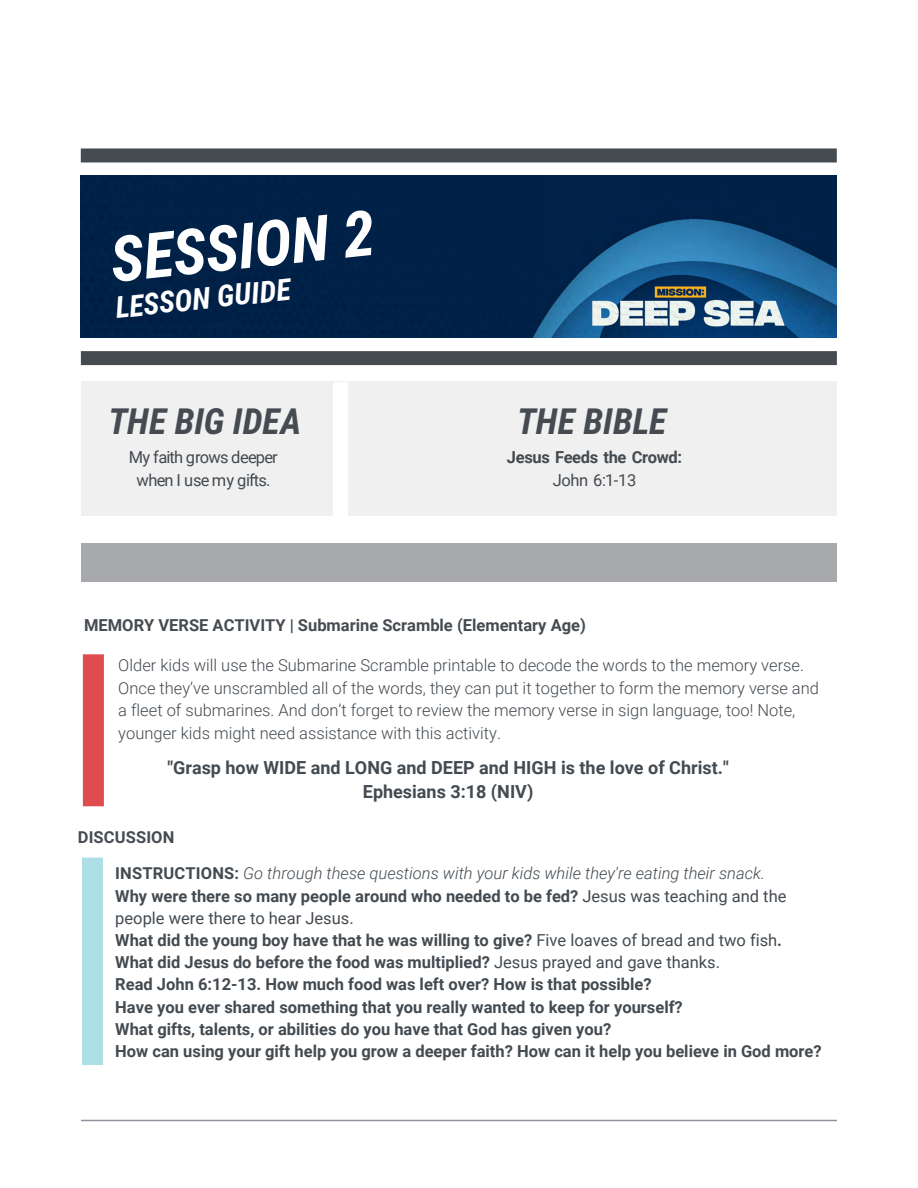
<style>
.page{position:relative;width:918px;height:1188px;background:#fff}
.page>*{position:absolute;margin:0;border:0;box-sizing:border-box;transform-origin:0 0}
.t1{font:italic 700 63px "Roboto Condensed";color:#fff}
.t2{font:italic 700 36px "Roboto Condensed";color:#454b51}
.t3{font:italic 700 30px "Roboto Condensed";color:#fff}
.t4{font:700 18px/24.6px "Roboto";color:#434a50;text-align:center}
.t5{font:700 16.5px/22.2px "Roboto";color:#434a50}
.t6{font:300 16.5px/22.5px "Roboto";color:#434a50}
.t7{font:700 16.5px "Roboto";color:#454b51}
.t8{font:16.5px/22.5px "Roboto";letter-spacing:-.045em;color:#434a50;text-align:center}
.t9{font:700 16.5px "Roboto";letter-spacing:-.025em;color:#434a50}
.t10{font:700 16.5px "Roboto";letter-spacing:.005em;color:#454b51}
.s1{font-style:inherit}
.s2{font-weight:300;font-style:italic}
.s3{font-weight:400}
</style>
<div class="page">
<div style="left:81px;top:148px;width:756px;height:14px;background:#454b51"></div>
<img style="left:81px;top:176px;width:756px;height:162px">
<div style="left:81px;top:351px;width:756px;height:14px;background:#454b51"></div>
<hr style="left:81px;top:1120px;width:756px;height:1px;background:#8d949e">
<div style="left:81px;top:381px;width:756px;height:135px;background:#f0f0f0"></div>
<div style="left:333px;top:382px;width:15px;height:134px;background:#fff"></div>
<div style="left:81px;top:543px;width:756px;height:39px;background:#a7a9ac"></div>
<svg style="left:82px;top:654px;width:22px;height:152px;background:#e15358"></svg>
<div style="left:82px;top:858px;width:21px;height:207px;background:#addfe7"></div>
<h1 class="t1" style="left:106px;top:216px;width:267px;rotate:-6deg">SESSION 2</h1>
<h3 class="t3" style="left:113px;top:286px;width:177px;rotate:-6deg">LESSON GUIDE</h3>
<h2 class="t2" style="left:108px;top:396px;width:195px">THE BIG IDEA</h2>
<p class="t8" style="left:129px;top:445px;width:150px">My faith grows deeper when I use my gifts.</p>
<h2 class="t2" style="left:517px;top:396px;width:151px">THE BIBLE</h2>
<p class="t9" style="left:507px;top:446px;width:177px">Jesus Feeds the Crowd:</p>
<p class="t8" style="left:553px;top:468px;width:85px">John 6:1-13</p>
<p class="t7" style="left:84px;top:614px;width:503px">MEMORY VERSE <span class="s1">ACTIVITY | S</span>ubmarine Scramble (Elementary Age)</p>
<p class="t6" style="left:118px;top:654px;width:702px">Older kids will use the Submarine Scramble printable to decode the words to the memory verse.<br>Once they’ve unscrambled all of the words, they can put it together to form the memory verse and a fleet of submarines. And don’t forget to review the memory verse in sign language, too! Note, younger kids might need assistance with this activity.</p>
<p class="t4" style="left:167px;top:754px;width:563px">"Grasp how WIDE and LONG and DEEP and HIGH is the love of Christ."<br>Ephesians 3:18 (NIV)</p>
<p class="t10" style="left:78px;top:825px;width:98px">DISCUSSION</p>
<p class="t5" style="left:115px;top:862px;width:708px"><span class="s1">INSTRUCTIONS:</span> <span class="s2">Go through these questions with your kids while they're eating their snack.<br></span>Why were there so many people around who needed to be fed? <span class="s3">Jesus was teaching and the people were there to hear Jesus.<br></span>What did the young boy have that he was willing to give? <span class="s3">Five loaves of bread and two fish</span>.<br>What did Jesus do before the food was multiplied? <span class="s3">Jesus prayed and gave thanks.<br></span>Read John 6:12-13. How much food was left over? How is that possible?<br>Have you ever shared something that you really wanted to keep for yourself?<br>What gifts, talents, or abilities do you have that God has given you?<br>How can using your gift help you grow a deeper faith? How can it help you believe in God more?</p>
</div>
